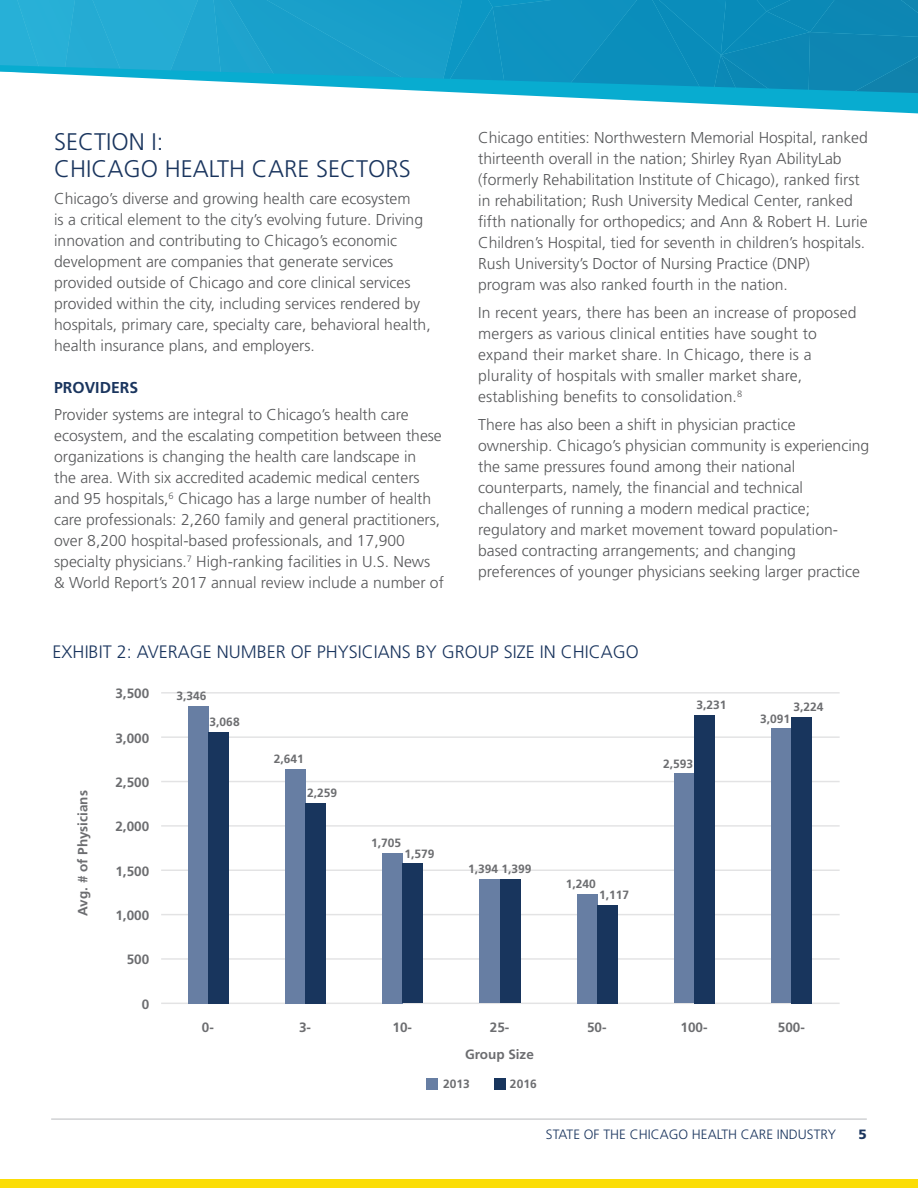
<style>
.page{position:relative;width:918px;height:1188px;background:#fff}
.page>*{position:absolute;margin:0;border:0;box-sizing:border-box;transform-origin:0 0}
.t1{font:300 24px/27px "Frutiger LT Std";color:#1a355e}
.t2{font:300 18px "Frutiger LT Std";color:#1a355e}
.t3{font:300 15.75px/21px "Frutiger LT Std";color:#57585a}
.t4{font:700 15.75px "Frutiger LT Std";color:#1a355e}
.t5{font:700 13.5px "Frutiger LT Std";color:#6c6d70}
.t6{font:300 13.5px "Frutiger LT Std";color:#1a355e}
.t7{font:900 13.5px "Frutiger LT Std";color:#1a355e}
.t8{font:700 12px "Frutiger LT Std";color:#6c6d70}
</style>
<div class="page">
<svg style="left:0;top:0;width:918px;height:64px;background:#1599c4"></svg>
<svg style="left:0;top:64px;width:918px;height:50px"></svg>
<div style="left:0;top:1180px;width:918px;height:8px;background:#fbdd07"></div>
<hr style="left:51px;top:1118px;width:816px;height:2px;background:#d1d2d4">
<hr style="left:161px;top:1003px;width:679px;height:1px;background:#c7c8ca">
<hr style="left:161px;top:958px;width:679px;height:2px;background:#c7c8ca">
<hr style="left:161px;top:914px;width:679px;height:1px;background:#c7c8ca">
<hr style="left:161px;top:870px;width:679px;height:1px;background:#c7c8ca">
<hr style="left:161px;top:825px;width:679px;height:2px;background:#c7c8ca">
<hr style="left:161px;top:781px;width:679px;height:1px;background:#c7c8ca">
<hr style="left:161px;top:736px;width:679px;height:2px;background:#c7c8ca">
<hr style="left:161px;top:692px;width:679px;height:2px;background:#c7c8ca">
<div style="left:188px;top:706px;width:20px;height:297px;background:#677ea3"></div>
<div style="left:208px;top:732px;width:20px;height:271px;background:#18355d"></div>
<div style="left:285px;top:769px;width:20px;height:234px;background:#677ea3"></div>
<div style="left:305px;top:803px;width:21px;height:200px;background:#18355d"></div>
<div style="left:382px;top:853px;width:21px;height:150px;background:#677ea3"></div>
<div style="left:403px;top:864px;width:20px;height:139px;background:#18355d"></div>
<div style="left:480px;top:880px;width:20px;height:123px;background:#677ea3"></div>
<div style="left:500px;top:880px;width:20px;height:123px;background:#18355d"></div>
<div style="left:577px;top:894px;width:20px;height:109px;background:#677ea3"></div>
<div style="left:597px;top:905px;width:20px;height:98px;background:#18355d"></div>
<div style="left:674px;top:774px;width:20px;height:229px;background:#677ea3"></div>
<div style="left:694px;top:715px;width:21px;height:288px;background:#18355d"></div>
<div style="left:771px;top:729px;width:21px;height:274px;background:#677ea3"></div>
<div style="left:792px;top:717px;width:20px;height:286px;background:#18355d"></div>
<div style="left:427px;top:1078px;width:11px;height:11px;background:#677ea3"></div>
<div style="left:494px;top:1078px;width:12px;height:11px;background:#18355d"></div>
<h1 class="t1" style="left:54px;top:128px;width:358px">SECTION I:<br>CHICAGO HEALTH CARE SECTORS</h1>
<p class="t3" style="left:54px;top:189px;width:378px">Chicago’s diverse and growing health care ecosystem<br>is a critical element to the city’s evolving future. Driving innovation and contributing to Chicago’s economic development are companies that generate services provided outside of Chicago and core clinical services provided within the city, including services rendered by hospitals, primary care, specialty care, behavioral health, health insurance plans, and employers.</p>
<p class="t4" style="left:54px;top:378px;width:86px">PROVIDERS</p>
<p class="t3" style="left:54px;top:405px;width:391px">Provider systems are integral to Chicago’s health care ecosystem, and the escalating competition between these organizations is changing the health care landscape in<br>the area. With six accredited academic medical centers and 95 hospitals,<sup>6</sup> Chicago has a large number of health care professionals: 2,260 family and general practitioners, over 8,200 hospital-based professionals, and 17,900 specialty physicians.<sup>7</sup> High-ranking facilities in U.S. News &amp; World Report’s 2017 annual review include a number of</p>
<p class="t3" style="left:478px;top:128px;width:391px">Chicago entities: Northwestern Memorial Hospital, ranked thirteenth overall in the nation; Shirley Ryan AbilityLab (formerly Rehabilitation Institute of Chicago), ranked first in rehabilitation; Rush University Medical Center, ranked fifth nationally for orthopedics; and Ann &amp; Robert H. Lurie Children’s Hospital, tied for seventh in children’s hospitals.<br>Rush University’s Doctor of Nursing Practice (DNP) program was also ranked fourth in the nation.</p>
<p class="t3" style="left:478px;top:302px;width:380px">In recent years, there has been an increase of proposed mergers as various clinical entities have sought to expand their market share. In Chicago, there is a plurality of hospitals with smaller market share, establishing benefits to consolidation.<sup>8</sup></p>
<p class="t3" style="left:478px;top:414px;width:393px">There has also been a shift in physician practice ownership. Chicago’s physician community is experiencing the same pressures found among their national counterparts, namely, the financial and technical challenges of running a modern medical practice; regulatory and market movement toward population&shy;based contracting arrangements; and changing preferences of younger physicians seeking larger practice</p>
<p class="t2" style="left:53px;top:642px;width:588px">EXHIBIT 2: AVERAGE NUMBER OF PHYSICIANS BY GROUP SIZE IN CHICAGO</p>
<p class="t5" style="left:75px;top:916px;width:127px;rotate:-90deg">Avg. # of Physicians</p>
<p class="t5" style="left:115px;top:686px;width:35px">3,500</p>
<p class="t5" style="left:115px;top:730px;width:35px">3,000</p>
<p class="t5" style="left:115px;top:774px;width:35px">2,500</p>
<p class="t5" style="left:115px;top:819px;width:35px">2,000</p>
<p class="t5" style="left:115px;top:863px;width:35px">1,500</p>
<p class="t5" style="left:115px;top:907px;width:35px">1,000</p>
<p class="t5" style="left:127px;top:952px;width:24px">500</p>
<p class="t5" style="left:142px;top:996px;width:9px">0</p>
<p class="t8" style="left:176px;top:689px;width:32px">3,346</p>
<p class="t8" style="left:210px;top:715px;width:32px">3,068</p>
<p class="t5" style="left:202px;top:1019px;width:14px">0-</p>
<p class="t8" style="left:274px;top:752px;width:32px">2,641</p>
<p class="t8" style="left:307px;top:786px;width:32px">2,259</p>
<p class="t5" style="left:299px;top:1019px;width:14px">3-</p>
<p class="t8" style="left:371px;top:836px;width:32px">1,705</p>
<p class="t8" style="left:404px;top:846px;width:32px">1,579</p>
<p class="t8" style="left:468px;top:862px;width:65px">1,394 1,399</p>
<p class="t8" style="left:566px;top:877px;width:32px">1,240</p>
<p class="t8" style="left:599px;top:888px;width:32px">1,117</p>
<p class="t5" style="left:393px;top:1019px;width:21px">10-</p>
<p class="t5" style="left:490px;top:1019px;width:21px">25-</p>
<p class="t5" style="left:465px;top:1046px;width:70px">Group Size</p>
<p class="t8" style="left:443px;top:1076px;width:28px">2013</p>
<p class="t8" style="left:510px;top:1076px;width:28px">2016</p>
<p class="t5" style="left:587px;top:1019px;width:21px">50-</p>
<p class="t8" style="left:696px;top:698px;width:32px">3,231</p>
<p class="t8" style="left:663px;top:756px;width:32px">2,593</p>
<p class="t5" style="left:681px;top:1019px;width:29px">100-</p>
<p class="t8" style="left:793px;top:700px;width:32px">3,224</p>
<p class="t8" style="left:760px;top:711px;width:32px">3,091</p>
<p class="t5" style="left:778px;top:1019px;width:29px">500-</p>
<p class="t6" style="left:546px;top:1127px;width:292px">STATE OF THE CHICAGO HEALTH CARE INDUSTRY</p>
<p class="t7" style="left:859px;top:1126px;width:10px">5</p>
</div>
